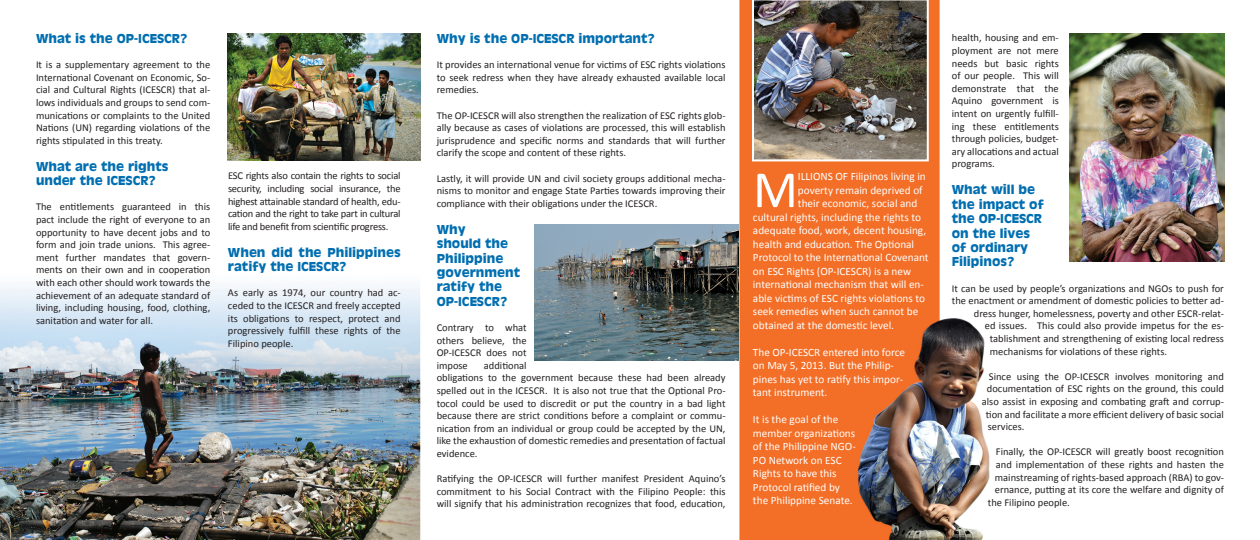
<style>
.page{position:relative;width:1260px;height:540px;background:#fff}
.page>*{position:absolute;margin:0;border:0;box-sizing:border-box;transform-origin:0 0}
.t1{font:52.6px "Calibri";color:#fff}
.t2{font:700 12px/14.4px "Antique Olive";color:#006eb0}
.t3{font:11.2px/13.5px "Calibri";color:#fff}
.t4{font:10.5px/12.6px "Calibri";color:#231f20;text-align:justify}
</style>
<div class="page">
<img style="left:0;top:0;width:1225px;height:540px">
<img style="left:752px;top:0;width:177px;height:161px">
<img style="left:228px;top:33px;width:192px;height:128px">
<img style="left:534px;top:224px;width:205px;height:136px">
<img style="left:1070px;top:33px;width:154px;height:229px">
<p class="t2" style="left:36px;top:31px;width:153px">What is the OP-ICESCR?</p>
<p class="t4" style="left:36px;top:58px;width:176px">It is a supplementary agreement to the International Covenant on Economic, So&shy;cial and Cultural Rights (ICESCR) that al&shy;lows individuals and groups to send com&shy;munications or complaints to the United Nations (UN) regarding violations of the rights stipulated in this treaty.</p>
<p class="t2" style="left:36px;top:159px;width:134px">What are the rights under the ICESCR?</p>
<p class="t4" style="left:36px;top:200px;width:176px">The entitlements guaranteed in this pact include the right of everyone to an opportunity to have decent jobs and to form and join trade unions. This agree&shy;ment further mandates that govern&shy;ments on their own and in cooperation with each other should work towards the achievement of an adequate standard of living, including housing, food, clothing, sanitation and water for all.</p>
<p class="t4" style="left:228px;top:169px;width:174px">ESC rights also contain the rights to social security, including social insurance, the highest attainable standard of health, edu&shy;cation and the right to take part in cultural life and benefit from scientific progress.</p>
<p class="t2" style="left:228px;top:245px;width:174px">When did the Philippines ratify the ICESCR?</p>
<p class="t4" style="left:228px;top:286px;width:174px">As early as 1974, our country had ac&shy;ceded to the ICESCR and freely accepted its obligations to respect, protect and progressively fulfill these rights of the Filipino people.</p>
<p class="t2" style="left:437px;top:31px;width:220px">Why is the OP-ICESCR important?</p>
<p class="t4" style="left:437px;top:58px;width:290px">It provides an international venue for victims of ESC rights violations to seek redress when they have already exhausted available local remedies.</p>
<p class="t4" style="left:437px;top:108px;width:290px">The OP-ICESCR will also strengthen the realization of ESC rights glob&shy;ally because as cases of violations are processed, this will establish jurisprudence and specific norms and standards that will further clarify the scope and content of these rights.</p>
<p class="t4" style="left:437px;top:171px;width:290px">Lastly, it will provide UN and civil society groups additional mecha&shy;nisms to monitor and engage State Parties towards improving their compliance with their obligations under the ICESCR.</p>
<p class="t2" style="left:437px;top:222px;width:85px">Why<br>should the<br>Philippine government ratify the<br>OP-ICESCR?</p>
<p class="t4" style="left:437px;top:321px;width:92px">Contrary to what others believe, the OP-ICESCR does not impose</p>
<p class="t4" style="left:437px;top:358px;width:290px;text-align:left;text-indent:47px">additional<br>obligations to the government because these had been already spelled out in the ICESCR. It is also not true that the Optional Pro&shy;tocol could be used to discredit or put the country in a bad light because there are strict conditions before a complaint or commu&shy;nication from an individual or group could be accepted by the UN, like the exhaustion of domestic remedies and presentation of factual evidence.</p>
<p class="t4" style="left:437px;top:472px;width:290px">Ratifying the OP-ICESCR will further manifest President Aquino’s commitment to his Social Contract with the Filipino People: this will signify that his administration recognizes that food, education,</p>
<h1 class="t1" style="left:753px;top:157px;width:46px">M</h1>
<p class="t3" style="left:798px;top:169px;width:6px">illions</p>
<p class="t3" style="left:836px;top:169px;width:92px">of Filipinos living in</p>
<p class="t3" style="left:798px;top:183px;width:126px">poverty remain deprived of</p>
<p class="t3" style="left:798px;top:196px;width:121px">their economic, social and</p>
<p class="t3" style="left:753px;top:210px;width:169px">cultural rights, including the rights to</p>
<p class="t3" style="left:753px;top:223px;width:175px">adequate food, work, decent housing,</p>
<p class="t3" style="left:753px;top:237px;width:163px">health and education. The Optional</p>
<p class="t3" style="left:753px;top:250px;width:177px">Protocol to the International Covenant</p>
<p class="t3" style="left:753px;top:264px;width:160px">on ESC Rights (OP-ICESCR) is a new</p>
<p class="t3" style="left:753px;top:277px;width:172px">international mechanism that will en-</p>
<p class="t3" style="left:753px;top:291px;width:174px">able victims of ESC rights violations to</p>
<p class="t3" style="left:753px;top:304px;width:167px">seek remedies when such cannot be</p>
<p class="t3" style="left:753px;top:318px;width:143px">obtained at the domestic level.</p>
<p class="t3" style="left:753px;top:345px;width:154px">The OP-ICESCR entered into force on May 5, 2013. But the Philip&shy;pines has yet to ratify this impor&shy;tant instrument.</p>
<p class="t3" style="left:753px;top:412px;width:104px">It is the goal of the member organizations of the Philippine NGO-<br>PO Network on ESC<br>Rights to have this<br>Protocol ratified by the Philippine Senate.</p>
<p class="t4" style="left:952px;top:31px;width:109px">health, housing and em&shy;ployment are not mere needs but basic rights of our people. This will demonstrate that the Aquino government is intent on urgently fulfill&shy;ing these entitlements through policies, budget&shy;ary allocations and actual programs.</p>
<p class="t2" style="left:952px;top:182px;width:94px">What will be the impact of the OP-ICESCR on the lives of ordinary<br>Filipinos?</p>
<p class="t4" style="left:952px;top:281px;width:274px">It can be used by people’s organizations and NGOs to push for</p>
<p class="t4" style="left:952px;top:294px;width:274px">the enactment or amendment of domestic policies to better ad-</p>
<p class="t4" style="left:974px;top:306px;width:252px">dress hunger, homelessness, poverty and other ESCR-relat-</p>
<p class="t4" style="left:985px;top:319px;width:241px">ed issues. This could also provide impetus for the es-</p>
<p class="t4" style="left:990px;top:332px;width:236px">tablishment and strengthening of existing local redress</p>
<p class="t4" style="left:990px;top:344px;width:179px">mechanisms for violations of these rights.</p>
<p class="t4" style="left:989px;top:369px;width:237px">Since using the OP-ICESCR involves monitoring and</p>
<p class="t4" style="left:987px;top:382px;width:239px">documentation of ESC rights on the ground, this could</p>
<p class="t4" style="left:982px;top:395px;width:244px">also assist in exposing and combating graft and corrup-</p>
<p class="t4" style="left:986px;top:407px;width:240px">tion and facilitate a more efficient delivery of basic social</p>
<p class="t4" style="left:988px;top:420px;width:38px">services.</p>
<p class="t4" style="left:996px;top:445px;width:230px">Finally, the OP-ICESCR will greatly boost recognition</p>
<p class="t4" style="left:996px;top:458px;width:230px">and implementation of these rights and hasten the</p>
<p class="t4" style="left:995px;top:470px;width:231px">mainstreaming of rights-based approach (RBA) to gov-</p>
<p class="t4" style="left:995px;top:483px;width:231px">ernance, putting at its core the welfare and dignity of</p>
<p class="t4" style="left:988px;top:495px;width:84px">the Filipino people.</p>
</div>
